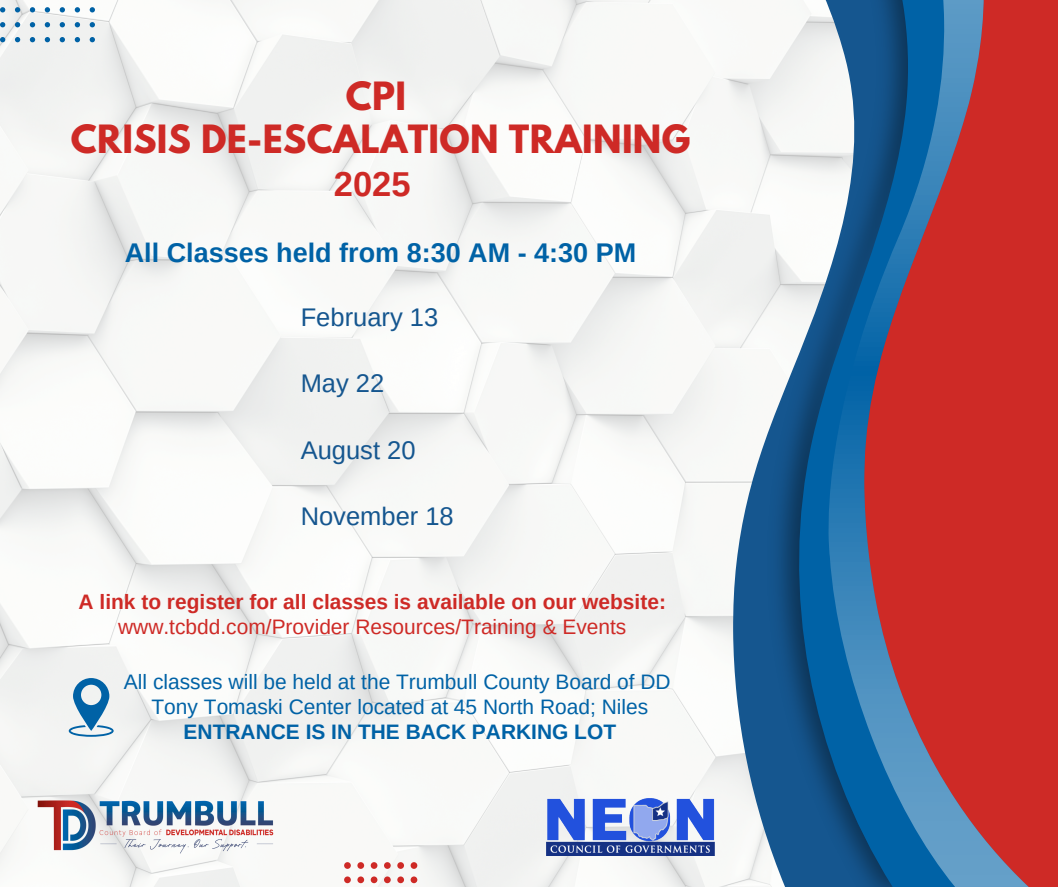
<style>
.page{position:relative;width:1058px;height:887px;background:#fff}
.page>*{position:absolute;margin:0;border:0;box-sizing:border-box;transform-origin:0 0}
.t1{font:700 34.5px/42.8px "League Spartan";letter-spacing:.01em;color:#ce2a26;text-align:center}
.t2{font:700 34.5px "Arimo";color:#ce2a26}
.t3{font:700 27px "Arimo";color:#0062a6}
.t4{font:25.5px "Arimo";color:#15568f}
.t5{font:21px "Arimo";color:#0062a6}
.t6{font:700 21px "Arimo";color:#ce2a26}
.t7{font:21px "Arimo";color:#ce2a26}
.t8{font:700 21px "Arimo";color:#0062a6}
</style>
<div class="page">
<img style="left:0;top:0;width:733px;height:886px">
<svg style="left:60px;top:7px;width:5px;height:5px"></svg>
<svg style="left:75px;top:7px;width:5px;height:5px"></svg>
<svg style="left:90px;top:7px;width:4px;height:5px"></svg>
<svg style="left:45px;top:7px;width:5px;height:5px"></svg>
<svg style="left:30px;top:7px;width:5px;height:5px"></svg>
<svg style="left:60px;top:22px;width:5px;height:5px"></svg>
<svg style="left:75px;top:22px;width:5px;height:5px"></svg>
<svg style="left:90px;top:22px;width:4px;height:5px"></svg>
<svg style="left:45px;top:22px;width:5px;height:5px"></svg>
<svg style="left:30px;top:22px;width:5px;height:5px"></svg>
<svg style="left:60px;top:37px;width:5px;height:5px"></svg>
<svg style="left:75px;top:37px;width:5px;height:5px"></svg>
<svg style="left:90px;top:37px;width:4px;height:5px"></svg>
<svg style="left:45px;top:37px;width:5px;height:5px"></svg>
<svg style="left:30px;top:37px;width:5px;height:5px"></svg>
<svg style="left:15px;top:7px;width:5px;height:5px"></svg>
<svg style="left:0;top:7px;width:5px;height:5px"></svg>
<svg style="left:15px;top:22px;width:5px;height:5px"></svg>
<svg style="left:0;top:22px;width:5px;height:5px"></svg>
<svg style="left:15px;top:37px;width:5px;height:5px"></svg>
<svg style="left:0;top:37px;width:5px;height:5px"></svg>
<div style="left:344px;top:862px;width:7px;height:6px;background:#ce2a26;border-radius:50%"></div>
<div style="left:357px;top:862px;width:7px;height:6px;background:#ce2a26;border-radius:50%"></div>
<svg style="left:371px;top:862px;width:6px;height:6px"></svg>
<div style="left:384px;top:862px;width:7px;height:6px;background:#ce2a26;border-radius:50%"></div>
<div style="left:397px;top:862px;width:7px;height:6px;background:#ce2a26;border-radius:50%"></div>
<div style="left:410px;top:862px;width:7px;height:6px;background:#ce2a26;border-radius:50%"></div>
<div style="left:344px;top:876px;width:7px;height:7px;background:#ce2a26;border-radius:50%"></div>
<div style="left:357px;top:876px;width:7px;height:7px;background:#ce2a26;border-radius:50%"></div>
<div style="left:371px;top:876px;width:6px;height:7px;background:#ce2a26;border-radius:50%"></div>
<div style="left:384px;top:876px;width:7px;height:7px;background:#ce2a26;border-radius:50%"></div>
<div style="left:397px;top:876px;width:7px;height:7px;background:#ce2a26;border-radius:50%"></div>
<div style="left:410px;top:876px;width:7px;height:7px;background:#ce2a26;border-radius:50%"></div>
<img style="left:32px;top:798px;width:247px;height:57px">
<img style="left:547px;top:798px;width:167px;height:57px">
<svg style="left:69px;top:678px;width:45px;height:58px"></svg>
<div style="left:855px;top:0;width:203px;height:886px;background:#ce2a26"></div>
<svg style="left:733px;top:78px;width:20px;height:806px;fill:#f6f6f4"></svg>
<img style="left:753px;top:65px;width:26px;height:821px">
<svg style="left:779px;top:0;width:48px;height:886px"></svg>
<svg style="left:827px;top:0;width:201px;height:886px"></svg>
<p class="t1" style="left:71px;top:79px;width:621px">CPI<br>CRISIS DE-ESCALATION TRAINING</p>
<h1 class="t2" style="left:334px;top:165px;width:78px">2025</h1>
<p class="t3" style="left:125px;top:238px;width:513px">All Classes held from 8:30 AM - 4:30 PM</p>
<h2 class="t4" style="left:301px;top:302px;width:139px">February 13</h2>
<h3 class="t4" style="left:301px;top:369px;width:85px">May 22</h3>
<h4 class="t4" style="left:301px;top:435px;width:116px">August 20</h4>
<h4 class="t4" style="left:301px;top:502px;width:155px">November 18</h4>
<h4 class="t6" style="left:79px;top:590px;width:589px">A link to register for all classes is available on our website:</h4>
<h4 class="t7" style="left:118px;top:615px;width:510px">www.tcbdd.com/Provider Resources/Training &amp; Events</h4>
<p class="t5" style="left:124px;top:670px;width:548px">All classes will be held at the Trumbull County Board of DD</p>
<p class="t5" style="left:151px;top:695px;width:498px">Tony Tomaski Center located at 45 North Road; Niles</p>
<p class="t8" style="left:184px;top:720px;width:434px">ENTRANCE IS IN THE BACK PARKING LOT</p>
</div>
